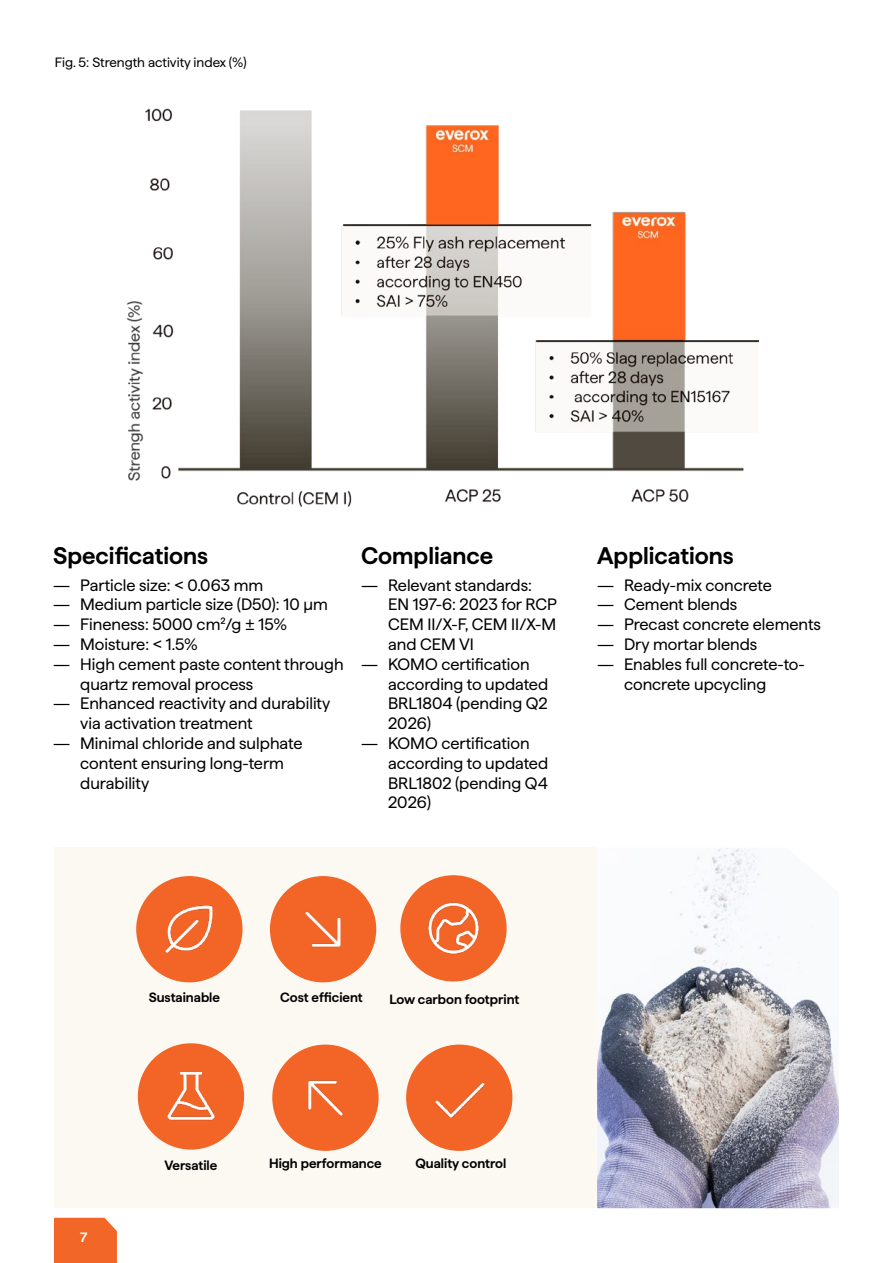
<style>
.page{position:relative;width:893px;height:1263px;background:#fff}
.page>*{position:absolute;margin:0;border:0;box-sizing:border-box;transform-origin:0 0}
.t1{font:600 24px "Haffer";color:#000}
.t2{font:16.5px/19.8px "Haffer";color:#000}
.t3{font:600 13.5px "Haffer";color:#000}
.t4{font:13.5px "Haffer";color:#000}
.t5{font:600 13.5px "Haffer";color:#fff}
</style>
<div class="page">
<img style="left:126px;top:108px;width:633px;height:399px">
<div style="left:55px;top:848px;width:542px;height:360px;background:#fbf9f2"></div>
<div style="left:137px;top:877px;width:105px;height:105px;background:#f26527;border-radius:50%"></div>
<div style="left:136px;top:876px;width:106px;height:106px;border:2px solid #f26527;border-radius:50%"></div>
<img style="left:165px;top:905px;width:48px;height:48px">
<div style="left:271px;top:877px;width:104px;height:105px;background:#f26527;border-radius:50%"></div>
<div style="left:270px;top:876px;width:106px;height:106px;border:2px solid #f26527;border-radius:50%"></div>
<img style="left:305px;top:911px;width:36px;height:36px">
<div style="left:401px;top:876px;width:105px;height:105px;background:#f26527;border-radius:50%"></div>
<div style="left:400px;top:875px;width:107px;height:106px;border:2px solid #f26527;border-radius:50%"></div>
<img style="left:428px;top:902px;width:51px;height:52px">
<div style="left:139px;top:1044px;width:104px;height:105px;background:#f26527;border-radius:50%"></div>
<div style="left:138px;top:1043px;width:106px;height:106px;border:2px solid #f26527;border-radius:50%"></div>
<img style="left:167px;top:1071px;width:48px;height:50px">
<div style="left:273px;top:1045px;width:105px;height:105px;background:#f26527;border-radius:50%"></div>
<div style="left:272px;top:1044px;width:107px;height:107px;border:2px solid #f26527;border-radius:50%"></div>
<img style="left:308px;top:1080px;width:35px;height:36px">
<div style="left:407px;top:1045px;width:105px;height:105px;background:#f26527;border-radius:50%"></div>
<div style="left:406px;top:1044px;width:106px;height:107px;border:2px solid #f26527;border-radius:50%"></div>
<img style="left:435px;top:1082px;width:50px;height:36px">
<img style="left:597px;top:848px;width:242px;height:360px">
<div style="left:54px;top:1218px;width:63px;height:45px;background:#f26727"></div>
<p class="t4" style="left:55px;top:52px;width:193px">Fig. 5: Strength activity index (%)</p>
<p class="t1" style="left:53px;top:537px;width:156px">Specifications</p>
<p class="t2" style="left:53px;top:573px;width:212px">— Particle size: &lt; 0.063 mm</p>
<p class="t2" style="left:53px;top:593px;width:276px">— Medium particle size (D50): 10 µm</p>
<p class="t2" style="left:53px;top:613px;width:235px">— Fineness: 5000 cm²/g ± 15%</p>
<p class="t2" style="left:53px;top:633px;width:146px">— Moisture: &lt; 1.5%</p>
<p class="t2" style="left:80px;top:652px;width:265px;text-indent:-27px">— High cement paste content through quartz removal process</p>
<p class="t2" style="left:80px;top:692px;width:252px;text-indent:-27px">— Enhanced reactivity and durability via activation treatment</p>
<p class="t2" style="left:80px;top:732px;width:224px;text-indent:-27px">— Minimal chloride and sulphate content ensuring long-term durability</p>
<p class="t1" style="left:361px;top:537px;width:134px">Compliance</p>
<p class="t2" style="left:388px;top:573px;width:170px;text-indent:-27px">— Relevant standards:<br>EN 197-6: 2023 for RCP<br>CEM II/X-F, CEM II/X-M and CEM VI</p>
<p class="t2" style="left:388px;top:652px;width:162px;text-indent:-27px">— KOMO certification according to updated<br>BRL1804 (pending Q2<br>2026)</p>
<p class="t2" style="left:388px;top:732px;width:162px;text-indent:-27px">— KOMO certification according to updated<br>BRL1802 (pending Q4<br>2026)</p>
<p class="t1" style="left:597px;top:537px;width:138px">Applications</p>
<p class="t2" style="left:597px;top:573px;width:176px">— Ready-mix concrete</p>
<p class="t2" style="left:597px;top:593px;width:142px">— Cement blends</p>
<p class="t2" style="left:597px;top:613px;width:225px">— Precast concrete elements</p>
<p class="t2" style="left:597px;top:633px;width:162px">— Dry mortar blends</p>
<p class="t2" style="left:624px;top:652px;width:182px;text-indent:-27px">— Enables full concrete-to&shy;concrete upcycling</p>
<p class="t5" style="left:80px;top:1227px;width:9px">7</p>
<p class="t3" style="left:149px;top:987px;width:73px">Sustainable</p>
<p class="t3" style="left:280px;top:987px;width:84px">Cost efficient</p>
<p class="t3" style="left:390px;top:989px;width:131px">Low carbon footprint</p>
<p class="t3" style="left:164px;top:1155px;width:54px">Versatile</p>
<p class="t3" style="left:269px;top:1153px;width:114px">High performance</p>
<p class="t3" style="left:415px;top:1153px;width:92px">Quality control</p>
</div>
